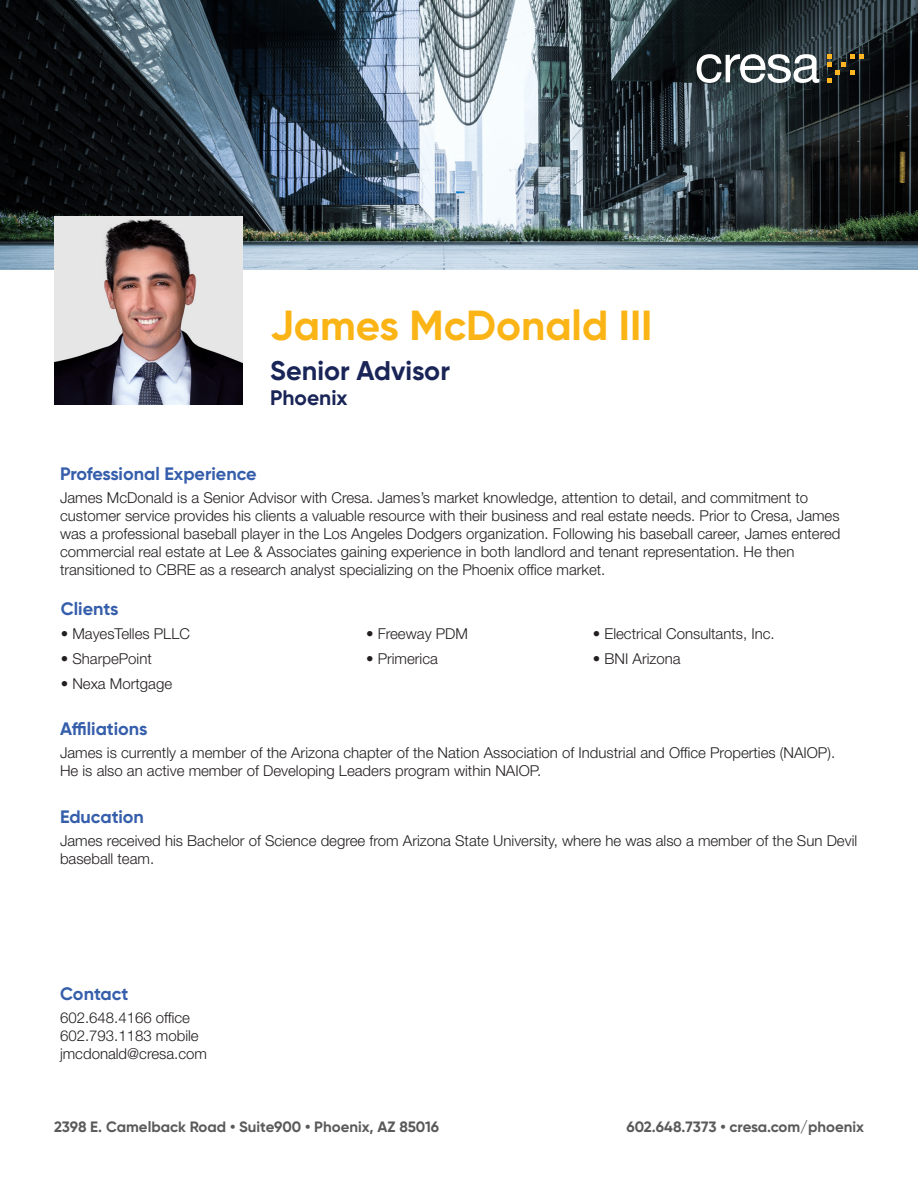
<style>
.page{position:relative;width:918px;height:1188px;background:#fff}
.page>*{position:absolute;margin:0;border:0;box-sizing:border-box;transform-origin:0 0}
.t1{font:700 42px "Gilroy";color:#fbb416}
.t2{font:700 27px "Gilroy";color:#1a2557}
.t3{font:700 21px "Gilroy";color:#1a2557}
.t4{font:700 18px "Gilroy";color:#355eab}
.t5{font:300 15px/18px "Helvetica Neue LT Std";color:#231f20}
.t6{font:700 15px "Gilroy";color:#595a59}
</style>
<div class="page">
<img style="left:0;top:0;width:918px;height:270px">
<img style="left:54px;top:216px;width:189px;height:189px">
<svg style="left:697px;top:54px;width:122px;height:29px"></svg>
<svg style="left:827px;top:54px;width:37px;height:29px"></svg>
<p class="t1" style="left:270px;top:299px;width:384px">James McDonald III</p>
<p class="t2" style="left:270px;top:354px;width:181px">Senior Advisor</p>
<p class="t3" style="left:270px;top:385px;width:79px">Phoenix</p>
<p class="t4" style="left:60px;top:462px;width:198px">Professional Experience</p>
<p class="t5" style="left:60px;top:488px;width:782px">James McDonald is a Senior Advisor with Cresa. James’s market knowledge, attention to detail, and commitment to customer service provides his clients a valuable resource with their business and real estate needs. Prior to Cresa, James was a professional baseball player in the Los Angeles Dodgers organization. Following his baseball career, James entered commercial real estate at Lee &amp; Associates gaining experience in both landlord and tenant representation. He then transitioned to CBRE as a research analyst specializing on the Phoenix office market.</p>
<p class="t4" style="left:61px;top:597px;width:59px">Clients</p>
<p class="t5" style="left:61px;top:624px;width:131px">• MayesTelles PLLC</p>
<p class="t5" style="left:366px;top:624px;width:103px">• Freeway PDM</p>
<p class="t5" style="left:593px;top:624px;width:183px">• Electrical Consultants, Inc.</p>
<p class="t5" style="left:61px;top:649px;width:93px">• SharpePoint</p>
<p class="t5" style="left:366px;top:649px;width:73px">• Primerica</p>
<p class="t5" style="left:593px;top:649px;width:89px">• BNI Arizona</p>
<p class="t5" style="left:61px;top:674px;width:113px">• Nexa Mortgage</p>
<p class="t4" style="left:60px;top:718px;width:89px">Affiliations</p>
<p class="t5" style="left:60px;top:744px;width:777px">James is currently a member of the Arizona chapter of the Nation Association of Industrial and Office Properties (NAIOP).<br>He is also an active member of Developing Leaders program within NAIOP.</p>
<p class="t4" style="left:60px;top:806px;width:86px">Education</p>
<p class="t5" style="left:60px;top:831px;width:799px">James received his Bachelor of Science degree from Arizona State University, where he was also a member of the Sun Devil baseball team.</p>
<p class="t4" style="left:60px;top:983px;width:70px">Contact</p>
<p class="t5" style="left:60px;top:1008px;width:132px">602.648.4166 office</p>
<p class="t5" style="left:60px;top:1026px;width:140px">602.793.1183 mobile</p>
<p class="t5" style="left:60px;top:1044px;width:149px">jmcdonald@cresa.com</p>
<p class="t6" style="left:54px;top:1118px;width:387px">2398 E. Camelback Road • Suite900 • Phoenix, AZ 85016</p>
<p class="t6" style="left:626px;top:1118px;width:239px">602.648.7373 • cresa.com/phoenix</p>
</div>
